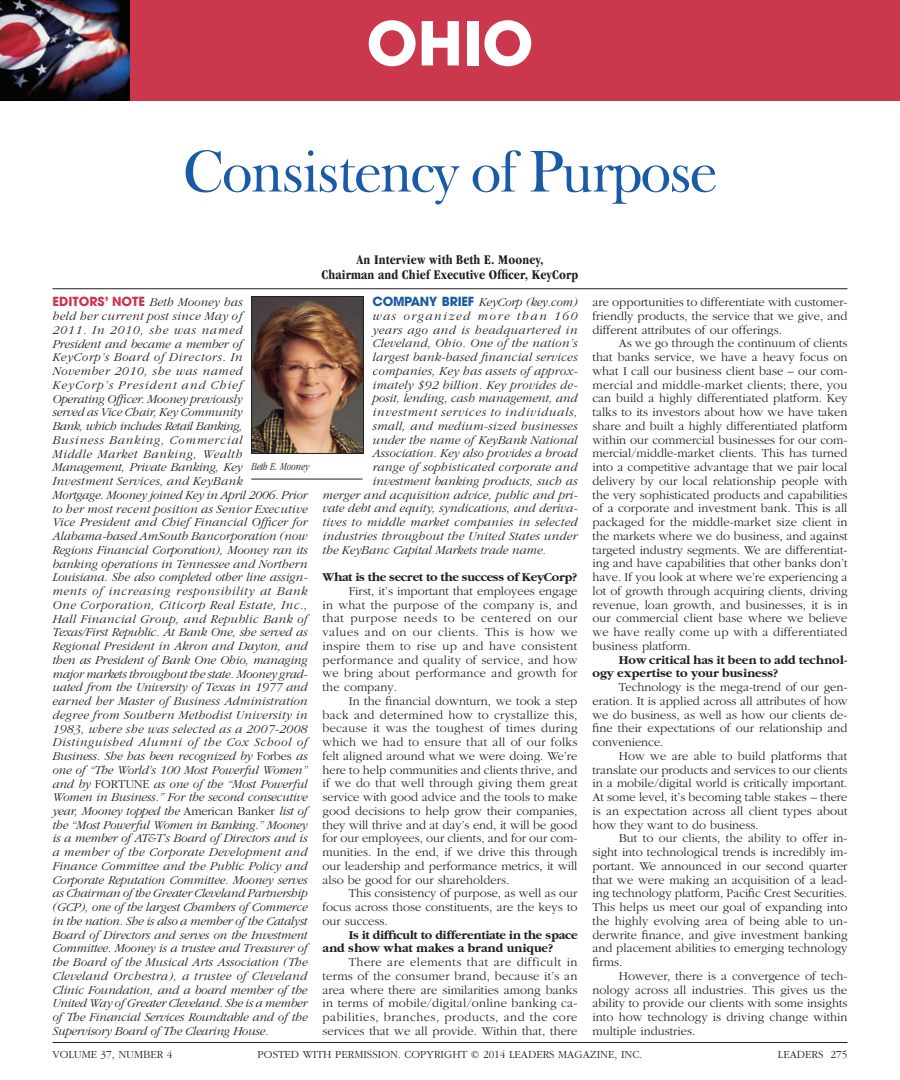
<style>
.page{position:relative;width:900px;height:1080px;background:#fff}
.page>*{position:absolute;margin:0;border:0;box-sizing:border-box;transform-origin:0 0}
.t1{font:60px "Frys Baskerville BT";letter-spacing:-.04em;color:#1b5ba5}
.t2{font:700 60px "Avant Garde";color:#fff}
.t3{font:700 condensed 13.75px/15px "Garamond";letter-spacing:.01em;color:#231f20;text-align:center}
.t4{font:300 12.5px/13.8px "Garamond";color:#231f20;text-align:justify}
.t5{font:italic 300 12.5px/13.8px "Garamond";color:#231f20}
.t6{font:italic 300 12.5px "Garamond";letter-spacing:.02em;color:#231f20}
.t7{font:700 12.5px/13.8px "Garamond";letter-spacing:-.02em;color:#231f20}
.t8{font:700 12.5px/13.8px "Garamond";color:#231f20}
.t9{font:italic 300 12.5px "Garamond";letter-spacing:.06em;color:#231f20}
.t10{font:italic 300 12.5px "Garamond";letter-spacing:-.02em;color:#231f20}
.t11{font:italic 300 12.5px "Garamond";letter-spacing:.04em;color:#231f20}
.t12{font:italic 300 12.5px "Garamond";letter-spacing:.12em;color:#231f20}
.t13{font:300 11.25px "Garamond";color:#231f20}
.t14{font:italic 300 condensed 11.25px "Garamond";color:#231f20}
.s1{font-family:"Avant Garde";font-weight:700;font-style:normal;color:#cb364c}
.s2{font-style:normal}
.s3{font-family:"Avant Garde";font-weight:700;font-style:normal;color:#1b5ba5}
</style>
<div class="page">
<div style="left:0;top:0;width:900px;height:100px;background:#cb374c"></div>
<img style="left:0;top:0;width:130px;height:100px">
<img style="left:253px;top:298px;width:109px;height:154px">
<div style="left:251px;top:296px;width:113px;height:158px;border:1px solid #231f20"></div>
<hr style="left:251px;top:479px;width:111px;height:1px;background:#231f20">
<hr style="left:52px;top:288px;width:796px;height:1px;background:#231f20">
<hr style="left:52px;top:1042px;width:796px;height:1px;background:#231f20">
<h1 class="t2" style="left:367px;top:4px;width:168px">OHIO</h1>
<h1 class="t1" style="left:183px;top:134px;width:536px">Consistency of Purpose</h1>
<p class="t3" style="left:322px;top:252px;width:258px">An Interview with Beth E. Mooney,<br>Chairman and Chief Executive Officer, KeyCorp</p>
<p class="t5" style="left:52px;top:296px;width:257px"><span class="s1">EDITORS’ NOTE</span> Beth Mooney has<br>held her current post since May of<br>2011. In 2010, she was named<br>President and became a member of<br>KeyCorp’s Board of Directors. In<br>November 2010, she was named<br>KeyCorp’s President and Chief<br>Operating Officer. Mooney previously<br>served as Vice Chair, Key Community<br>Bank, which includes Retail Banking,<br>Business Banking, Commercial<br>Middle Market Banking, Wealth Management, Private Banking, Key<br>Investment Services, and KeyBank<br>Mortgage. Mooney joined Key in April 2006. Prior to her most recent position as Senior Executive Vice President and Chief Financial Officer for Alabama-based AmSouth Bancorporation (now Regions Financial Corporation), Mooney ran its banking operations in Tennessee and Northern Louisiana. She also completed other line assign&shy;ments of increasing responsibility at Bank One Corporation, Citicorp Real Estate, Inc., Hall Financial Group, and Republic Bank of Texas/First Republic. At Bank One, she served as Regional President in Akron and Dayton, and then as President of Bank One Ohio, managing major markets throughout the state. Mooney grad&shy;uated from the University of Texas in 1977 and earned her Master of Business Administration degree from Southern Methodist University in 1983, where she was selected as a 2007-2008<br>Distinguished Alumni of the Cox School of Business. She has been recognized by <span class="s2">Forbes</span> as one of “The World’s 100 Most Powerful Women” and by <span class="s2">FORTUNE</span> as one of the “Most Powerful Women in Business.” For the second consecutive year, Mooney topped the <span class="s2">American Banker</span> list of the “Most Powerful Women in Banking.” Mooney is a member of AT&amp;T’s Board of Directors and is a member of the Corporate Development and Finance Committee and the Public Policy and Corporate Reputation Committee. Mooney serves as Chairman of the Greater Cleveland Partnership (GCP), one of the largest Chambers of Commerce in the nation. She is also a member of the Catalyst Board of Directors and serves on the Investment Committee. Mooney is a trustee and Treasurer of the Board of the Musical Arts Association (The Cleveland Orchestra), a trustee of Cleveland Clinic Foundation, and a board member of the United Way of Greater Cleveland. She is a member of The Financial Services Roundtable and of the Supervisory Board of The Clearing House.</p>
<p class="t10" style="left:373px;top:296px;width:207px"><span class="s3">COMPANY BRIEF</span> KeyCorp (key.com)</p>
<p class="t12" style="left:373px;top:310px;width:207px">was organized more than 160</p>
<p class="t11" style="left:373px;top:323px;width:207px">years ago and is headquartered in</p>
<p class="t6" style="left:373px;top:337px;width:207px">Cleveland, Ohio. One of the nation’s</p>
<p class="t6" style="left:373px;top:351px;width:207px">largest bank-based financial services</p>
<p class="t6" style="left:373px;top:365px;width:207px">companies, Key has assets of approx-</p>
<p class="t6" style="left:373px;top:378px;width:207px">imately $92 billion. Key provides de-</p>
<p class="t5" style="left:373px;top:392px;width:207px">posit, lending, cash management, and</p>
<p class="t9" style="left:373px;top:406px;width:207px">investment services to individuals,</p>
<p class="t6" style="left:373px;top:420px;width:207px">small, and medium-sized businesses</p>
<p class="t5" style="left:373px;top:433px;width:207px">under the name of KeyBank National</p>
<p class="t5" style="left:373px;top:447px;width:206px">Association. Key also provides a broad</p>
<p class="t6" style="left:373px;top:461px;width:207px">range of sophisticated corporate and</p>
<p class="t5" style="left:373px;top:474px;width:207px">investment banking products, such as</p>
<p class="t5" style="left:323px;top:488px;width:257px">merger and acquisition advice, public and pri-</p>
<p class="t5" style="left:323px;top:502px;width:257px">vate debt and equity, syndications, and deriva-</p>
<p class="t6" style="left:323px;top:516px;width:256px">tives to middle market companies in selected</p>
<p class="t6" style="left:323px;top:530px;width:257px">industries throughout the United States under</p>
<p class="t5" style="left:323px;top:543px;width:225px">the KeyBanc Capital Markets trade name.</p>
<p class="t7" style="left:323px;top:571px;width:257px">What is the secret to the success of KeyCorp?</p>
<p class="t4" style="left:323px;top:584px;width:257px;text-indent:26px">First, it’s important that employees engage in what the purpose of the company is, and that purpose needs to be centered on our values and on our clients. This is how we inspire them to rise up and have consistent performance and quality of service, and how we bring about performance and growth for the company.</p>
<p class="t4" style="left:323px;top:694px;width:257px;text-indent:26px">In the financial downturn, we took a step back and determined how to crystallize this, because it was the toughest of times during which we had to ensure that all of our folks felt aligned around what we were doing. We’re here to help communities and clients thrive, and if we do that well through giving them great service with good advice and the tools to make good decisions to help grow their companies, they will thrive and at day’s end, it will be good for our employees, our clients, and for our com&shy;munities. In the end, if we drive this through our leadership and performance metrics, it will also be good for our shareholders.</p>
<p class="t4" style="left:323px;top:887px;width:257px;text-indent:26px">This consistency of purpose, as well as our focus across those constituents, are the keys to our success.</p>
<p class="t7" style="left:323px;top:928px;width:257px;text-indent:26px">Is it difficult to differentiate in the space and show what makes a brand unique?</p>
<p class="t4" style="left:323px;top:956px;width:257px;text-indent:26px">There are elements that are difficult in terms of the consumer brand, because it’s an area where there are similarities among banks in terms of mobile/digital/online banking ca&shy;pabilities, branches, products, and the core services that we all provide. Within that, there</p>
<p class="t14" style="left:251px;top:460px;width:60px">Beth E. Mooney</p>
<p class="t4" style="left:593px;top:296px;width:257px">are opportunities to differentiate with customer&shy;friendly products, the service that we give, and different attributes of our offerings.</p>
<p class="t4" style="left:593px;top:337px;width:257px;text-indent:26px">As we go through the continuum of clients that banks service, we have a heavy focus on what I call our business client base – our com&shy;mercial and middle-market clients; there, you can build a highly differentiated platform. Key talks to its investors about how we have taken share and built a highly differentiated platform within our commercial businesses for our com&shy;mercial/middle-market clients. This has turned into a competitive advantage that we pair local delivery by our local relationship people with the very sophisticated products and capabilities of a corporate and investment bank. This is all packaged for the middle-market size client in the markets where we do business, and against targeted industry segments. We are differentiat&shy;ing and have capabilities that other banks don’t have. If you look at where we’re experiencing a lot of growth through acquiring clients, driving revenue, loan growth, and businesses, it is in our commercial client base where we believe we have really come up with a differentiated business platform.</p>
<p class="t8" style="left:593px;top:653px;width:257px;text-indent:26px">How critical has it been to add technol&shy;ogy expertise to your business?</p>
<p class="t4" style="left:593px;top:681px;width:257px;text-indent:26px">Technology is the mega-trend of our gen&shy;eration. It is applied across all attributes of how we do business, as well as how our clients de&shy;fine their expectations of our relationship and convenience.</p>
<p class="t4" style="left:593px;top:749px;width:257px;text-indent:26px">How we are able to build platforms that translate our products and services to our clients in a mobile/digital world is critically important.<br>At some level, it’s becoming table stakes – there is an expectation across all client types about how they want to do business.</p>
<p class="t4" style="left:593px;top:832px;width:257px;text-indent:26px">But to our clients, the ability to offer in&shy;sight into technological trends is incredibly im&shy;portant. We announced in our second quarter that we were making an acquisition of a lead&shy;ing technology platform, Pacific Crest Securities.<br>This helps us meet our goal of expanding into the highly evolving area of being able to un&shy;derwrite finance, and give investment banking and placement abilities to emerging technology firms.</p>
<p class="t4" style="left:593px;top:969px;width:257px;text-indent:26px">However, there is a convergence of tech&shy;nology across all industries. This gives us the ability to provide our clients with some insights into how technology is driving change within multiple industries.</p>
<p class="t13" style="left:52px;top:1048px;width:121px">VOLUME 37, NUMBER 4</p>
<p class="t13" style="left:258px;top:1048px;width:386px">POSTED WITH PERMISSION. COPYRIGHT © 2014 LEADERS MAGAZINE, INC.</p>
<p class="t13" style="left:778px;top:1048px;width:71px">LEADERS 275</p>
</div>
